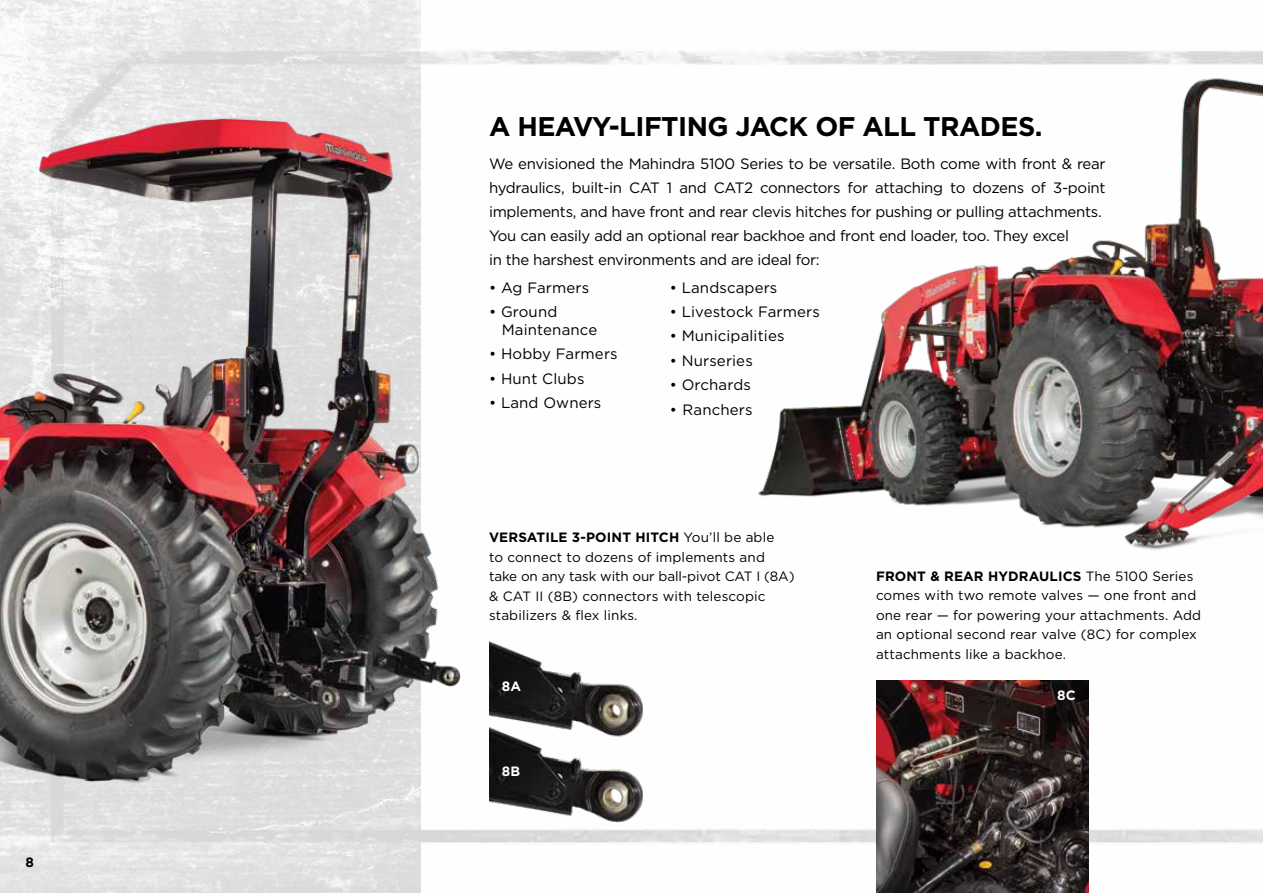
<style>
.page{position:relative;width:1263px;height:893px;background:#fff}
.page>*{position:absolute;margin:0;border:0;box-sizing:border-box;transform-origin:0 0}
.t1{font:700 27px "Gotham";letter-spacing:-.02em;color:#000}
.t2{font:15px/24px "Gotham";letter-spacing:-.02em;color:#000}
.t3{font:15px/18px "Gotham";letter-spacing:.01em;color:#000}
.t4{font:13.5px/19.5px "Gotham";letter-spacing:.01em;color:#000}
.t5{font:700 13.5px "Gotham";color:#fff}
.t6{font:700 13.5px "Gotham";color:#000}
.s1{font-weight:700}
</style>
<div class="page">
<img style="left:0;top:0;width:421px;height:893px">
<img style="left:489px;top:640px;width:273px;height:197px">
<img style="left:0;top:95px;width:461px;height:725px">
<img style="left:876px;top:680px;width:213px;height:213px">
<img style="left:723px;top:47px;width:540px;height:504px">
<p class="t6" style="left:25px;top:854px;width:10px">8</p>
<h1 class="t1" style="left:489px;top:109px;width:555px">A HEAVY-LIFTING JACK OF ALL TRADES.</h1>
<p class="t2" style="left:489px;top:151px;width:618px">We envisioned the Mahindra 5100 Series to be versatile. Both come with front &amp; rear hydraulics, built-in CAT 1 and CAT2 connectors for attaching to dozens of 3-point implements, and have front and rear clevis hitches for pushing or pulling attachments.<br>You can easily add an optional rear backhoe and front end loader, too. They excel<br>in the harshest environments and are ideal for:</p>
<p class="t3" style="left:489px;top:278px;width:102px">• Ag Farmers</p>
<p class="t3" style="left:502px;top:302px;width:97px;text-indent:-13px">• Ground<br>Maintenance</p>
<p class="t3" style="left:489px;top:345px;width:130px">• Hobby Farmers</p>
<p class="t3" style="left:489px;top:369px;width:97px">• Hunt Clubs</p>
<p class="t3" style="left:489px;top:394px;width:114px">• Land Owners</p>
<p class="t3" style="left:670px;top:278px;width:109px">• Landscapers</p>
<p class="t3" style="left:670px;top:302px;width:152px">• Livestock Farmers</p>
<p class="t3" style="left:670px;top:327px;width:116px">• Municipalities</p>
<p class="t3" style="left:670px;top:351px;width:85px">• Nurseries</p>
<p class="t3" style="left:670px;top:375px;width:83px">• Orchards</p>
<p class="t3" style="left:670px;top:400px;width:84px">• Ranchers</p>
<p class="t4" style="left:489px;top:527px;width:307px"><span class="s1">VERSATILE 3-POINT HITCH</span> You’ll be able<br>to connect to dozens of implements and take on any task with our ball-pivot CAT I (8A) &amp; CAT II (8B) connectors with telescopic stabilizers &amp; flex links.</p>
<p class="t5" style="left:502px;top:677px;width:21px">8A</p>
<p class="t5" style="left:502px;top:762px;width:20px">8B</p>
<p class="t4" style="left:876px;top:566px;width:327px"><span class="s1">FRONT &amp; REAR HYDRAULICS</span> The 5100 Series comes with two remote valves — one front and one rear — for powering your attachments. Add an optional second rear valve (8C) for complex attachments like a backhoe.</p>
<p class="t5" style="left:1057px;top:686px;width:20px">8C</p>
</div>
